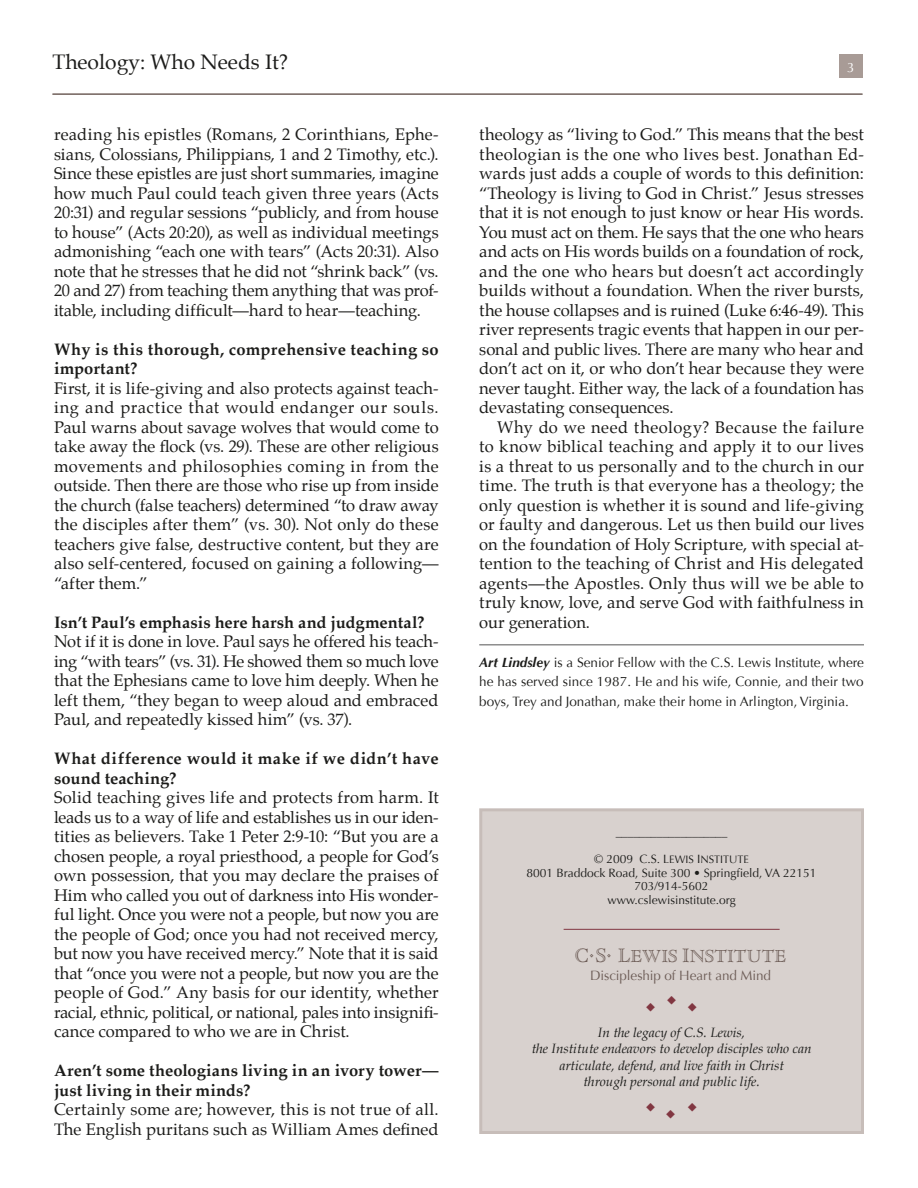
<style>
.page{position:relative;width:918px;height:1188px;background:#fff}
.page>*{position:absolute;margin:0;border:0;box-sizing:border-box;transform-origin:0 0}
.t1{font:21px "Book Antiqua";color:#1c1c1a}
.t2{font:18.9px "Cloister Std Open Face SC900";letter-spacing:.005em;color:#6d5d57}
.t3{font:16.5px/19.5px "Palatino";color:#1c1c1a;text-align:justify}
.t4{font:700 16.5px/19.5px "Palatino";letter-spacing:.01em;color:#1c1c1a}
.t5{font:13.5px/19.5px "Optima";color:#1c1c1a;text-align:justify}
.t6{font:italic 13.5px/16.5px "Book Antiqua";color:#1c1c1a;text-align:center}
.t7{font:13.5px "Optima";letter-spacing:-.005em;color:#6d5d57}
.t8{font:13.5px "Optima";color:#fff}
.t9{font:12px/13.5px "Optima";color:#1c1c1a;text-align:center}
.t10{font:10.8px "Optima Regular SC900";color:#1c1c1a}
.s1{font-weight:700;font-style:italic}
.s2{font-family:"Optima";font-size:12px}
.s3{font-size:12px}
.s4{font-size:21px}
</style>
<div class="page">
<div style="left:839px;top:54px;width:23px;height:24px;background:#a89b96"></div>
<hr style="left:52px;top:94px;width:810px;height:1px;background:#6d5d57">
<hr style="left:479px;top:644px;width:385px;height:1px;background:#545555">
<div style="left:479px;top:808px;width:385px;height:326px;background:#d8d1ce;border:3px solid #c7bdb9"></div>
<hr style="left:564px;top:929px;width:216px;height:1px;background:#813641">
<p class="t1" style="left:52px;top:49px;width:237px">Theology: Who Needs It?</p>
<p class="t8" style="left:847px;top:60px;width:9px">3</p>
<p class="t3" style="left:54px;top:125px;width:386px">reading his epistles (Romans, 2 Corinthians, Ephe&shy;sians, Colossians, Philippians, 1 and 2 Timothy, etc.).<br>Since these epistles are just short summaries, imagine how much Paul could teach given three years (Acts 20:31) and regular sessions “publicly, and from house to house” (Acts 20:20), as well as individual meetings admonishing “each one with tears” (Acts 20:31). Also note that he stresses that he did not “shrink back” (vs.<br>20 and 27) from teaching them anything that was prof&shy;itable, including difficult—hard to hear—teaching.</p>
<p class="t4" style="left:54px;top:339px;width:386px">Why is this thorough, comprehensive teaching so important?</p>
<p class="t3" style="left:54px;top:378px;width:386px">First, it is life-giving and also protects against teach&shy;ing and practice that would endanger our souls.<br>Paul warns about savage wolves that would come to take away the flock (vs. 29). These are other religious movements and philosophies coming in from the outside. Then there are those who rise up from inside the church (false teachers) determined “to draw away the disciples after them” (vs. 30). Not only do these teachers give false, destructive content, but they are also self-centered, focused on gaining a following— “after them.”</p>
<p class="t4" style="left:54px;top:612px;width:372px">Isn’t Paul’s emphasis here harsh and judgmental?</p>
<p class="t3" style="left:54px;top:632px;width:386px">Not if it is done in love. Paul says he offered his teach&shy;ing “with tears” (vs. 31). He showed them so much love that the Ephesians came to love him deeply. When he left them, “they began to weep aloud and embraced Paul, and repeatedly kissed him” (vs. 37).</p>
<p class="t4" style="left:54px;top:749px;width:386px">What difference would it make if we didn’t have sound teaching?</p>
<p class="t3" style="left:54px;top:788px;width:386px">Solid teaching gives life and protects from harm. It leads us to a way of life and establishes us in our iden&shy;tities as believers. Take 1 Peter 2:9-10: “But you are a chosen people, a royal priesthood, a people for God’s own possession, that you may declare the praises of Him who called you out of darkness into His wonder&shy;ful light. Once you were not a people, but now you are the people of God; once you had not received mercy, but now you have received mercy.” Note that it is said that “once you were not a people, but now you are the people of God.” Any basis for our identity, whether racial, ethnic, political, or national, pales into insignifi&shy;cance compared to who we are in Christ.</p>
<p class="t4" style="left:54px;top:1061px;width:386px">Aren’t some theologians living in an ivory tower— just living in their minds?</p>
<p class="t3" style="left:54px;top:1100px;width:386px">Certainly some are; however, this is not true of all.<br>The English puritans such as William Ames defined</p>
<p class="t3" style="left:479px;top:125px;width:386px">theology as “living to God.” This means that the best theologian is the one who lives best. Jonathan Ed&shy;wards just adds a couple of words to this definition: “Theology is living to God in Christ.” Jesus stresses that it is not enough to just know or hear His words.<br>You must act on them. He says that the one who hears and acts on His words builds on a foundation of rock, and the one who hears but doesn’t act accordingly builds without a foundation. When the river bursts, the house collapses and is ruined (Luke 6:46-49). This river represents tragic events that happen in our per&shy;sonal and public lives. There are many who hear and don’t act on it, or who don’t hear because they were never taught. Either way, the lack of a foundation has devastating consequences.</p>
<p class="t3" style="left:479px;top:417px;width:386px;text-indent:18px">Why do we need theology? Because the failure to know biblical teaching and apply it to our lives is a threat to us personally and to the church in our time. The truth is that everyone has a theology; the only question is whether it is sound and life-giving or faulty and dangerous. Let us then build our lives on the foundation of Holy Scripture, with special at&shy;tention to the teaching of Christ and His delegated agents—the Apostles. Only thus will we be able to truly know, love, and serve God with faithfulness in our generation.</p>
<p class="t5" style="left:479px;top:653px;width:386px"><span class="s1">Art Lindsley</span> is a Senior Fellow with the C.S. Lewis Institute, where he has served since 1987. He and his wife, Connie, and their two boys, Trey and Jonathan, make their home in Arlington, Virginia.</p>
<p class="t9" style="left:616px;top:826px;width:113px">___________________</p>
<p class="t10" style="left:594px;top:853px;width:156px"><span class="s2">© 2009</span> <span class="s3">C.S. L</span>EWIS <span class="s3">I</span> NSTITUTE</p>
<p class="t9" style="left:527px;top:866px;width:291px">8001 Braddock Road, Suite 300 • Springfield, VA 22151<br>703/914-5602<br>www.cslewisinstitute.org</p>
<p class="t2" style="left:575px;top:946px;width:213px"><span class="s4">C</span><sup>.</sup><span class="s4">S</span><sup>.</sup> <span class="s4">L</span>EWIS <span class="s4">I</span>NSTITUTE</p>
<p class="t7" style="left:590px;top:967px;width:182px">Discipleship of Heart and Mind</p>
<p class="t6" style="left:532px;top:1024px;width:281px">In the legacy of C.S. Lewis,<br>the Institute endeavors to develop disciples who can articulate, defend, and live faith in Christ<br>through personal and public life.</p>
</div>
